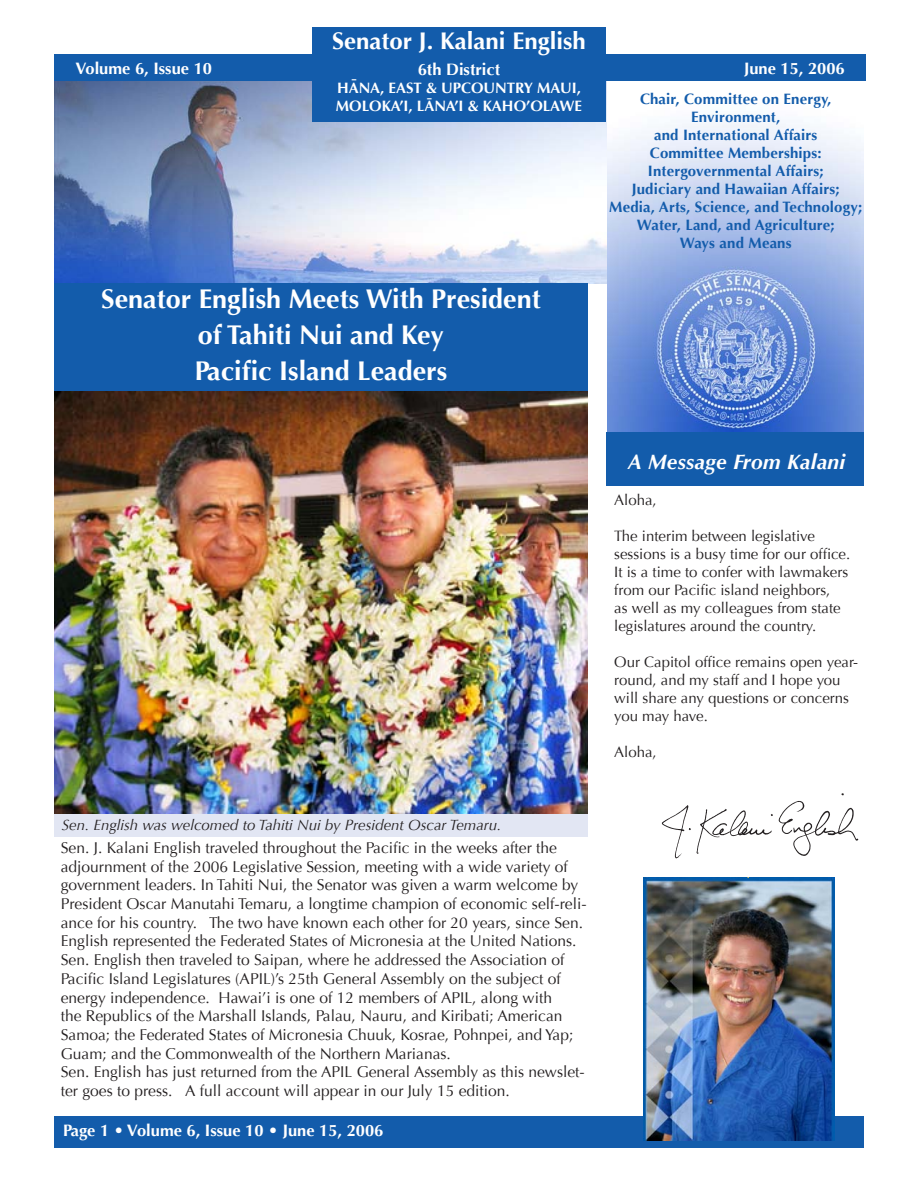
<style>
.page{position:relative;width:918px;height:1188px;background:#fff}
.page>*{position:absolute;margin:0;border:0;box-sizing:border-box;transform-origin:0 0}
.t1{font:700 27px/36px "Optima";color:#fff;text-align:center}
.t2{font:700 24px "Optima";color:#fff}
.t3{font:italic 700 21px "Optima";letter-spacing:.01em;color:#fff}
.t4{font:18px "Optima";color:#fff}
.t5{font:700 16.5px "Optima";color:#fff}
.t6{font:15.6px/18.8px "Optima";color:#231f20}
.t7{font:15px/18px "Optima";color:#231f20}
.t8{font:700 15px/18px "Optima";letter-spacing:.01em;color:#135cab;text-align:center}
.t9{font:italic 15px "Optima";color:#231f20}
.t10{font:700 15px/18px "Optima";color:#fff}
</style>
<div class="page">
<div style="left:606px;top:432px;width:258px;height:54px;background:#135cab"></div>
<img style="left:54px;top:81px;width:554px;height:203px">
<img style="left:608px;top:119px;width:256px;height:313px">
<div style="left:54px;top:1116px;width:810px;height:32px;background:#135cab"></div>
<div style="left:54px;top:284px;width:534px;height:108px;background:#135cab"></div>
<img style="left:644px;top:878px;width:190px;height:262px">
<div style="left:54px;top:54px;width:812px;height:27px;background:#135cab"></div>
<div style="left:54px;top:810px;width:534px;height:27px;background:#e2e6f3"></div>
<img style="left:54px;top:392px;width:534px;height:422px">
<img style="left:661px;top:793px;width:198px;height:66px">
<div style="left:312px;top:27px;width:294px;height:95px;background:#135cab"></div>
<h2 class="t2" style="left:332px;top:27px;width:255px">Senator J. Kalani English</h2>
<p class="t5" style="left:418px;top:60px;width:84px">6th District</p>
<p class="t10" style="left:336px;top:79px;width:248px">HANA, EAST &amp; UPCOUNTRY MAUI,<br>MOLOKA’I, LANA’I &amp; KAHO’OLAWE</p>
<p class="t5" style="left:75px;top:59px;width:138px">Volume 6, Issue 10</p>
<p class="t5" style="left:744px;top:59px;width:102px">June 15, 2006</p>
<p class="t4" style="left:351px;top:67px;width:7px">-</p>
<p class="t8" style="left:609px;top:90px;width:254px">Chair, Committee on Energy,<br>Environment,<br>and International Affairs<br>Committee Memberships:<br>Intergovernmental Affairs;<br>Judiciary and Hawaiian Affairs;<br>Media, Arts, Science, and Technology;<br>Water, Land, and Agriculture;<br>Ways and Means</p>
<p class="t4" style="left:426px;top:86px;width:7px">-</p>
<h1 class="t1" style="left:101px;top:282px;width:441px">Senator English Meets With President of Tahiti Nui and Key<br>Pacific Island Leaders</h1>
<p class="t9" style="left:62px;top:816px;width:441px">Sen. English was welcomed to Tahiti Nui by President Oscar Temaru.</p>
<p class="t6" style="left:61px;top:838px;width:527px">Sen. J. Kalani English traveled throughout the Pacific in the weeks after the adjournment of the 2006 Legislative Session, meeting with a wide variety of government leaders. In Tahiti Nui, the Senator was given a warm welcome by President Oscar Manutahi Temaru, a longtime champion of economic self-reli&shy;ance for his country. The two have known each other for 20 years, since Sen.<br>English represented the Federated States of Micronesia at the United Nations.<br>Sen. English then traveled to Saipan, where he addressed the Association of Pacific Island Legislatures (APIL)’s 25th General Assembly on the subject of energy independence. Hawai’i is one of 12 members of APIL, along with<br>the Republics of the Marshall Islands, Palau, Nauru, and Kiribati; American Samoa; the Federated States of Micronesia Chuuk, Kosrae, Pohnpei, and Yap; Guam; and the Commonwealth of the Northern Marianas.<br>Sen. English has just returned from the APIL General Assembly as this newslet&shy;ter goes to press. A full account will appear in our July 15 edition.</p>
<p class="t5" style="left:63px;top:1121px;width:322px">Page 1 • Volume 6, Issue 10 • June 15, 2006</p>
<h3 class="t3" style="left:628px;top:449px;width:219px">A Message From Kalani</h3>
<p class="t7" style="left:614px;top:491px;width:44px">Aloha,</p>
<p class="t7" style="left:614px;top:527px;width:237px">The interim between legislative sessions is a busy time for our office.<br>It is a time to confer with lawmakers from our Pacific island neighbors,<br>as well as my colleagues from state legislatures around the country.</p>
<p class="t7" style="left:614px;top:653px;width:245px">Our Capitol office remains open year&shy;round, and my staff and I hope you will share any questions or concerns you may have.</p>
<p class="t7" style="left:614px;top:743px;width:44px">Aloha,</p>
</div>
